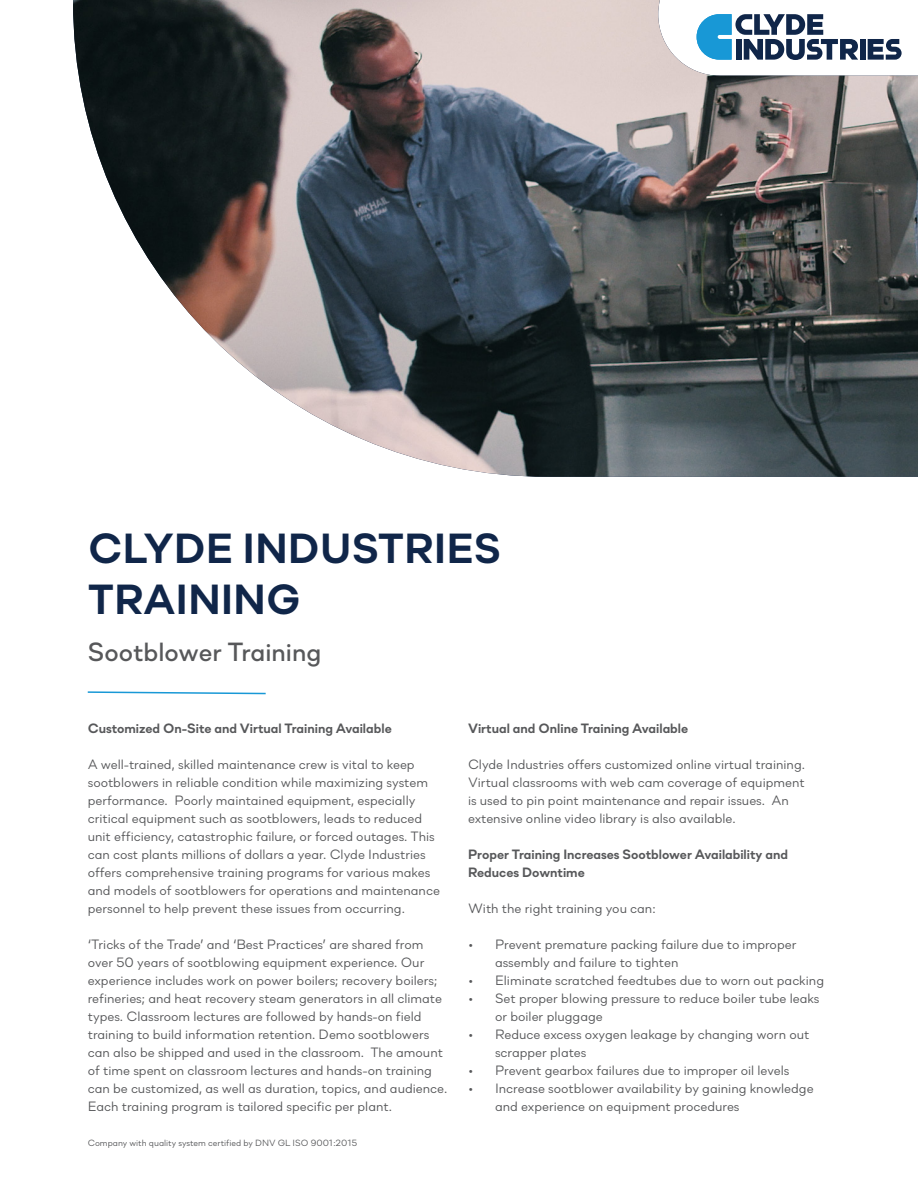
<style>
.page{position:relative;width:918px;height:1188px;background:#fff}
.page>*{position:absolute;margin:0;border:0;box-sizing:border-box;transform-origin:0 0}
.t1{font:700 42px/50.4px "Soin Sans Neue";letter-spacing:.01em;color:#102649}
.Subhead{font:500 26.25px "Soin Sans Neue";color:#57585a}
.Body_Copy{font:13.5px/18px "Soin Sans Neue";color:#57585a}
.Body_Copy-2{font:700 13.5px/18px "Soin Sans Neue";color:#57585a}
.Fine_print{font:9px "Soin Sans Neue";color:#57585a}
</style>
<div class="page">
<img style="left:73px;top:0;width:845px;height:477px">
<div style="left:860px;top:39px;width:5px;height:21px;background:#102649"></div>
<svg style="left:868px;top:39px;width:34px;height:21px"></svg>
<svg style="left:697px;top:14px;width:161px;height:46px"></svg>
<svg style="left:87px;top:691px;width:179px;height:4px"></svg>
<p class="t1" style="left:88px;top:522px;width:414px">CLYDE INDUSTRIES<br>TRAINING</p>
<p class="Subhead" style="left:88px;top:630px;width:235px">Sootblower Training</p>
<p class="Body_Copy-2" style="left:88px;top:718px;width:306px">Customized On-Site and Virtual Training Available</p>
<p class="Body_Copy" style="left:88px;top:754px;width:354px">A well-trained, skilled maintenance crew is vital to keep sootblowers in reliable condition while maximizing system performance. Poorly maintained equipment, especially critical equipment such as sootblowers, leads to reduced unit efficiency, catastrophic failure, or forced outages. This can cost plants millions of dollars a year. Clyde Industries offers comprehensive training programs for various makes and models of sootblowers for operations and maintenance personnel to help prevent these issues from occurring.</p>
<p class="Body_Copy" style="left:88px;top:934px;width:361px">‘Tricks of the Trade’ and ‘Best Practices’ are shared from over 50 years of sootblowing equipment experience. Our experience includes work on power boilers; recovery boilers; refineries; and heat recovery steam generators in all climate types. Classroom lectures are followed by hands-on field training to build information retention. Demo sootblowers can also be shipped and used in the classroom. The amount of time spent on classroom lectures and hands-on training can be customized, as well as duration, topics, and audience.<br>Each training program is tailored specific per plant.</p>
<p class="Fine_print" style="left:88px;top:1136px;width:271px">Company with quality system certified by DNV GL ISO 9001:2015</p>
<p class="Body_Copy-2" style="left:468px;top:718px;width:222px">Virtual and Online Training Available</p>
<p class="Body_Copy" style="left:468px;top:754px;width:339px">Clyde Industries offers customized online virtual training.<br>Virtual classrooms with web cam coverage of equipment is used to pin point maintenance and repair issues. An extensive online video library is also available.</p>
<p class="Body_Copy-2" style="left:468px;top:844px;width:322px">Proper Training Increases Sootblower Availability and<br>Reduces Downtime</p>
<p class="Body_Copy" style="left:468px;top:898px;width:189px">With the right training you can:</p>
<p class="Body_Copy" style="left:495px;top:934px;width:303px;text-indent:-27px">• Prevent premature packing failure due to improper assembly and failure to tighten</p>
<p class="Body_Copy" style="left:468px;top:970px;width:358px">• Eliminate scratched feedtubes due to worn out packing</p>
<p class="Body_Copy" style="left:495px;top:988px;width:326px;text-indent:-27px">• Set proper blowing pressure to reduce boiler tube leaks or boiler pluggage</p>
<p class="Body_Copy" style="left:495px;top:1024px;width:316px;text-indent:-27px">• Reduce excess oxygen leakage by changing worn out scrapper plates</p>
<p class="Body_Copy" style="left:468px;top:1060px;width:323px">• Prevent gearbox failures due to improper oil levels</p>
<p class="Body_Copy" style="left:495px;top:1078px;width:320px;text-indent:-27px">• Increase sootblower availability by gaining knowledge and experience on equipment procedures</p>
</div>
